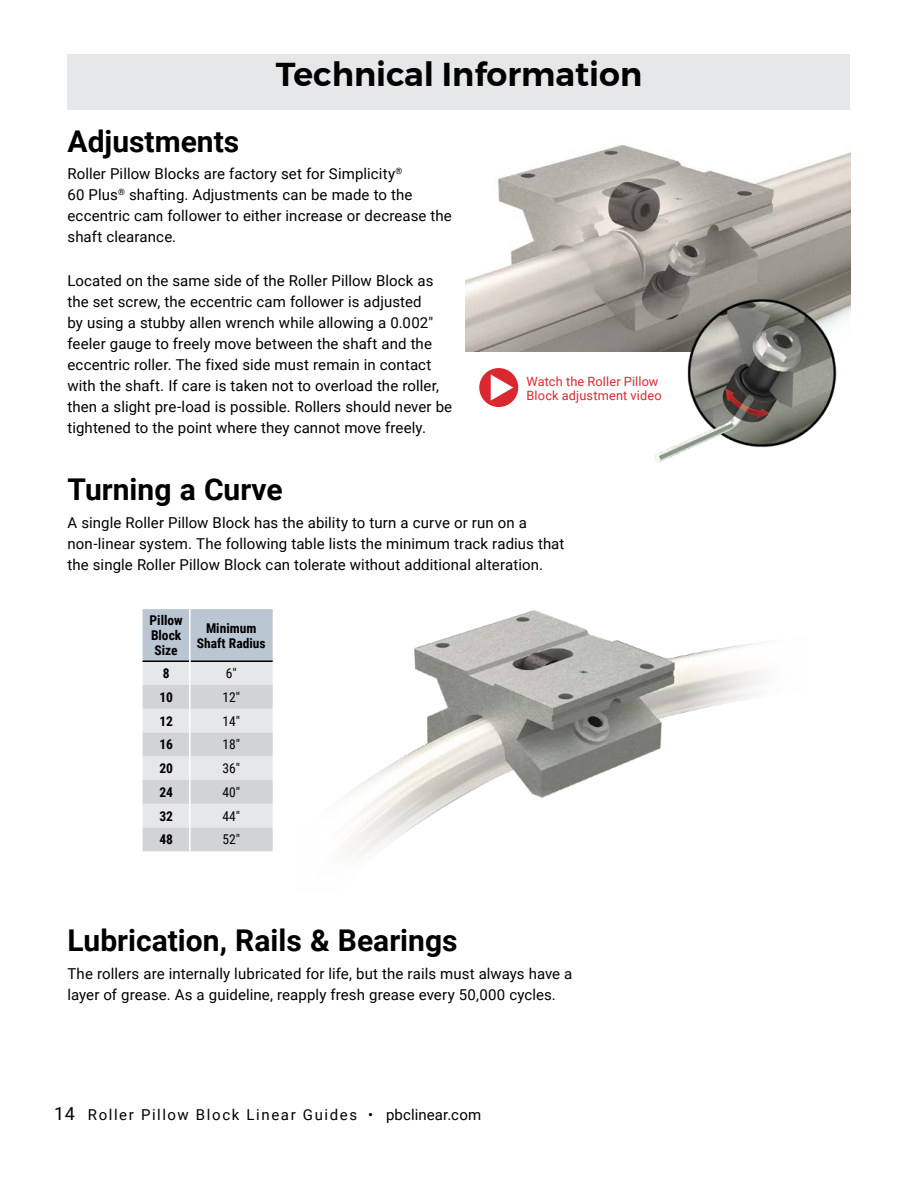
<style>
.page{position:relative;width:918px;height:1188px;background:#fff}
.page>*{position:absolute;margin:0;border:0;box-sizing:border-box;transform-origin:0 0}
.t1{font:600 33px "Montserrat";color:#000}
.t2{font:700 30px "Roboto";color:#000}
.t3{font:15px/21px "Roboto";letter-spacing:.005em;color:#000}
.t4{font:15px "Roboto";letter-spacing:.105em;color:#000}
.t5{font:700 13.5px/15px "Roboto Condensed";color:#000;text-align:justify}
.t6{font:13.5px "Roboto Condensed";color:#000}
.t7{font:12.75px/14.2px "Roboto";letter-spacing:.01em;color:#db2830}
.s1{font-size:18px}
</style>
<div class="page">
<div style="left:68px;top:54px;width:782px;height:56px;background:#e6e7e8"></div>
<img style="left:466px;top:145px;width:384px;height:207px">
<img style="left:646px;top:280px;width:205px;height:183px">
<div style="left:479px;top:368px;width:39px;height:39px;background:#db2830;border-radius:50%"></div>
<svg style="left:491px;top:375px;width:22px;height:26px"></svg>
<img style="left:349px;top:610px;width:414px;height:245px">
<svg style="left:143px;top:609px;width:130px;height:242px;background:#d4d8db"></svg>
<hr style="left:143px;top:660px;width:46px;height:2px;background:#000">
<hr style="left:191px;top:660px;width:82px;height:2px;background:#000">
<hr style="left:189px;top:609px;width:2px;height:52px;background:#fff">
<hr style="left:189px;top:661px;width:2px;height:24px;background:#fff">
<hr style="left:189px;top:685px;width:2px;height:24px;background:#fff">
<hr style="left:189px;top:709px;width:2px;height:24px;background:#fff">
<hr style="left:189px;top:733px;width:2px;height:23px;background:#fff">
<hr style="left:189px;top:756px;width:2px;height:24px;background:#fff">
<hr style="left:189px;top:780px;width:2px;height:24px;background:#fff">
<hr style="left:189px;top:804px;width:2px;height:24px;background:#fff">
<hr style="left:189px;top:828px;width:2px;height:23px;background:#fff">
<h1 class="t1" style="left:276px;top:48px;width:368px">Technical Information</h1>
<h2 class="t2" style="left:68px;top:120px;width:173px">Adjustments</h2>
<p class="t3" style="left:67px;top:163px;width:386px">Roller Pillow Blocks are factory set for Simplicity<sup>®<br></sup>60 Plus<sup>®</sup> shafting. Adjustments can be made to the eccentric cam follower to either increase or decrease the shaft clearance.</p>
<p class="t3" style="left:68px;top:269px;width:386px">Located on the same side of the Roller Pillow Block as the set screw, the eccentric cam follower is adjusted<br>by using a stubby allen wrench while allowing a 0.002" feeler gauge to freely move between the shaft and the eccentric roller. The fixed side must remain in contact with the shaft. If care is taken not to overload the roller, then a slight pre-load is possible. Rollers should never be tightened to the point where they cannot move freely.</p>
<p class="t7" style="left:526px;top:374px;width:137px">Watch the Roller Pillow<br>Block adjustment video</p>
<h2 class="t2" style="left:68px;top:469px;width:217px">Turning a Curve</h2>
<p class="t3" style="left:68px;top:512px;width:498px">A single Roller Pillow Block has the ability to turn a curve or run on a non-linear system. The following table lists the minimum track radius that the single Roller Pillow Block can tolerate without additional alteration.</p>
<p class="t5" style="left:150px;top:612px;width:35px">Pillow Block Size</p>
<p class="t5" style="left:197px;top:620px;width:70px;text-align:center">Minimum<br>Shaft Radius</p>
<p class="t5" style="left:163px;top:665px;width:8px">8</p>
<p class="t6" style="left:226px;top:664px;width:12px">6"</p>
<p class="t5" style="left:159px;top:689px;width:15px">10</p>
<p class="t6" style="left:222px;top:688px;width:19px">12"</p>
<p class="t5" style="left:159px;top:713px;width:15px">12</p>
<p class="t6" style="left:222px;top:711px;width:19px">14"</p>
<p class="t5" style="left:159px;top:737px;width:15px">16</p>
<p class="t6" style="left:222px;top:735px;width:19px">18"</p>
<p class="t5" style="left:159px;top:760px;width:15px">20</p>
<p class="t6" style="left:222px;top:759px;width:19px">36"</p>
<p class="t5" style="left:159px;top:784px;width:15px">24</p>
<p class="t6" style="left:222px;top:783px;width:19px">40"</p>
<p class="t5" style="left:159px;top:808px;width:15px">32</p>
<p class="t6" style="left:222px;top:806px;width:19px">44"</p>
<p class="t5" style="left:159px;top:832px;width:15px">48</p>
<p class="t6" style="left:222px;top:830px;width:19px">52"</p>
<h2 class="t2" style="left:68px;top:920px;width:392px">Lubrication, Rails &amp; Bearings</h2>
<p class="t3" style="left:68px;top:963px;width:506px">The rollers are internally lubricated for life, but the rails must always have a layer of grease. As a guideline, reapply fresh grease every 50,000 cycles.</p>
<p class="t4" style="left:54px;top:1104px;width:429px"><span class="s1">14</span> Roller Pillow Block Linear Guides • pbclinear.com</p>
</div>
